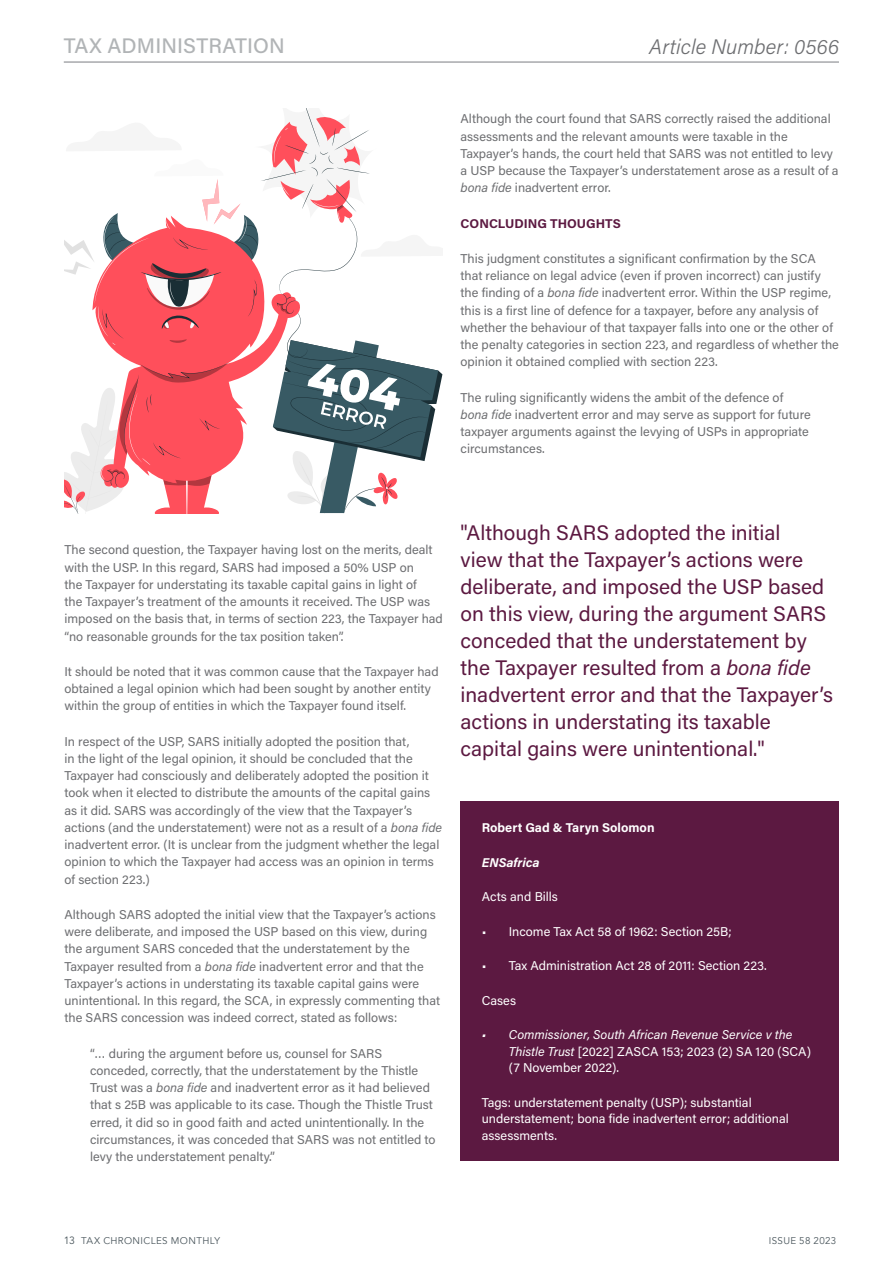
<style>
.page{position:relative;width:893px;height:1263px;background:#fff}
.page>*{position:absolute;margin:0;border:0;box-sizing:border-box;transform-origin:0 0}
.t1{font:21px/27px "Acumin Pro";color:#5c1941}
.t2{font:italic 300 21px "Acumin Pro";color:#6d6e71}
.t3{font:500 21px "Acumin Pro";letter-spacing:.005em;color:#b1b4b6}
.t4{font:12.75px/17.2px "Acumin Pro";color:#6d6e71}
.t5{font:12.75px/16.5px "Acumin Pro";color:#fff}
.t6{font:italic 12.75px/16.5px "Acumin Pro";color:#fff}
.t7{font:700 12.75px "Acumin Pro";color:#fff}
.t8{font:700 12.75px "Acumin Pro";color:#5c1941}
.t9{font:italic 700 12.75px "Acumin Pro";color:#fff}
.t10{font:9.75px "Avenir";letter-spacing:.04em;color:#4a565c}
.s1{font-style:italic}
.s2{font-style:normal}
.s3{font-family:"Avenir LT Std";font-size:10.5px}
</style>
<div class="page">
<svg style="left:64px;top:108px;width:379px;height:405px"></svg>
<hr style="left:64px;top:61px;width:775px;height:2px;background:#a7a9ac">
<div style="left:460px;top:801px;width:379px;height:360px;background:#5c1941"></div>
<h1 class="t3" style="left:64px;top:31px;width:223px">TAX ADMINISTRATION</h1>
<h1 class="t2" style="left:649px;top:32px;width:191px">Article Number: 0566</h1>
<p class="t4" style="left:461px;top:110px;width:380px">Although the court found that SARS correctly raised the additional assessments and the relevant amounts were taxable in the Taxpayer’s hands, the court held that SARS was not entitled to levy a USP because the Taxpayer’s understatement arose as a result of a <span class="s1">bona fide</span> inadvertent error.</p>
<p class="t8" style="left:461px;top:214px;width:162px">CONCLUDING THOUGHTS</p>
<p class="t4" style="left:461px;top:249px;width:380px">This judgment constitutes a significant confirmation by the SCA that reliance on legal advice (even if proven incorrect) can justify the finding of a <span class="s1">bona fide</span> inadvertent error. Within the USP regime, this is a first line of defence for a taxpayer, before any analysis of whether the behaviour of that taxpayer falls into one or the other of the penalty categories in section 223, and regardless of whether the opinion it obtained complied with section 223.</p>
<p class="t4" style="left:461px;top:388px;width:352px">The ruling significantly widens the ambit of the defence of <span class="s1">bona fide</span> inadvertent error and may serve as support for future taxpayer arguments against the levying of USPs in appropriate circumstances.</p>
<p class="t4" style="left:65px;top:541px;width:380px">The second question, the Taxpayer having lost on the merits, dealt with the USP. In this regard, SARS had imposed a 50% USP on<br>the Taxpayer for understating its taxable capital gains in light of<br>the Taxpayer’s treatment of the amounts it received. The USP was imposed on the basis that, in terms of section 223, the Taxpayer had “no reasonable grounds for the tax position taken”.</p>
<p class="t4" style="left:65px;top:662px;width:376px">It should be noted that it was common cause that the Taxpayer had obtained a legal opinion which had been sought by another entity within the group of entities in which the Taxpayer found itself.</p>
<p class="t4" style="left:65px;top:732px;width:379px">In respect of the USP, SARS initially adopted the position that,<br>in the light of the legal opinion, it should be concluded that the Taxpayer had consciously and deliberately adopted the position it took when it elected to distribute the amounts of the capital gains as it did. SARS was accordingly of the view that the Taxpayer’s actions (and the understatement) were not as a result of a <span class="s1">bona fide </span>inadvertent error. (It is unclear from the judgment whether the legal opinion to which the Taxpayer had access was an opinion in terms of section 223.)</p>
<p class="t4" style="left:65px;top:905px;width:377px">Although SARS adopted the initial view that the Taxpayer’s actions were deliberate, and imposed the USP based on this view, during the argument SARS conceded that the understatement by the Taxpayer resulted from a <span class="s1">bona fide</span> inadvertent error and that the Taxpayer’s actions in understating its taxable capital gains were unintentional. In this regard, the SCA, in expressly commenting that the SARS concession was indeed correct, stated as follows:</p>
<p class="t4" style="left:90px;top:1044px;width:347px">“… during the argument before us, counsel for SARS conceded, correctly, that the understatement by the Thistle Trust was a <span class="s1">bona fide</span> and inadvertent error as it had believed that s 25B was applicable to its case. Though the Thistle Trust erred, it did so in good faith and acted unintentionally. In the circumstances, it was conceded that SARS was not entitled to levy the understatement penalty.”</p>
<p class="t1" style="left:460px;top:518px;width:374px">"Although SARS adopted the initial<br>view that the Taxpayer’s actions were deliberate, and imposed the USP based on this view, during the argument SARS conceded that the understatement by the Taxpayer resulted from a <span class="s1">bona fide </span>inadvertent error and that the Taxpayer’s actions in understating its taxable capital gains were unintentional."</p>
<p class="t7" style="left:482px;top:819px;width:174px">Robert Gad &amp; Taryn Solomon</p>
<p class="t9" style="left:482px;top:853px;width:59px">ENSafrica</p>
<p class="t5" style="left:482px;top:888px;width:78px">Acts and Bills</p>
<p class="t5" style="left:482px;top:922px;width:251px">• Income Tax Act 58 of 1962: Section 25B;</p>
<p class="t5" style="left:482px;top:957px;width:286px">• Tax Administration Act 28 of 2011: Section 223.</p>
<p class="t5" style="left:482px;top:991px;width:36px">Cases</p>
<p class="t6" style="left:509px;top:1026px;width:304px;text-indent:-27px">• Commissioner, South African Revenue Service v the<br>Thistle Trust <span class="s2">[2022] ZASCA 153; 2023 (2) SA 120 (SCA) (7 November 2022).</span></p>
<p class="t5" style="left:482px;top:1093px;width:309px">Tags: understatement penalty (USP); substantial understatement; bona fide inadvertent error; additional assessments.</p>
<p class="t10" style="left:64px;top:1234px;width:158px"><span class="s3">13</span> TAX CHRONICLES MONTHLY</p>
<p class="t10" style="left:769px;top:1234px;width:69px">ISSUE 58 2023</p>
</div>
